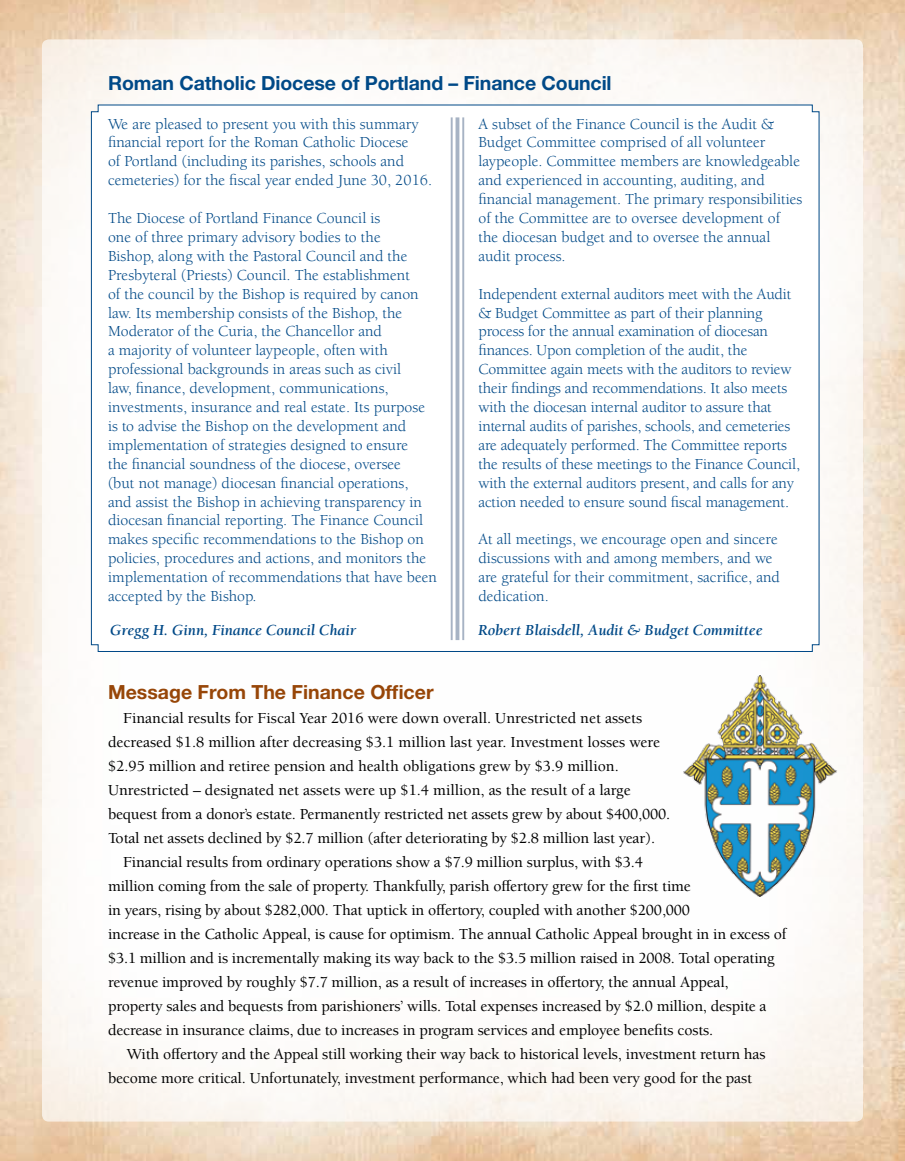
<style>
.page{position:relative;width:905px;height:1161px;background:#fff}
.page>*{position:absolute;margin:0;border:0;box-sizing:border-box;transform-origin:0 0}
.t1{font:700 19.5px "Helvetica Neue LT Pro";letter-spacing:-.005em;color:#004987}
.t2{font:700 19.5px "Helvetica Neue LT Pro";color:#974608}
.t3{font:15.75px/18.9px "Berkeley Pro";color:#004987}
.t4{font:500 15.75px "Berkeley Pro";letter-spacing:-.01em;color:#000}
.t5{font:italic 700 15.75px "Berkeley Pro";letter-spacing:-.005em;color:#004987}
</style>
<div class="page">
<svg style="left:91px;top:104px;width:728px;height:548px"></svg>
<hr style="left:462px;top:117px;width:2px;height:523px;background:#a7b3c4">
<svg style="left:455px;top:117px;width:4px;height:523px;background:#b2bdcc"></svg>
<hr style="left:450px;top:117px;width:2px;height:523px;background:#a7b3c4">
<img style="left:683px;top:676px;width:167px;height:220px">
<p class="t1" style="left:108px;top:71px;width:505px">Roman Catholic Diocese of Portland – Finance Council</p>
<p class="t3" style="left:108px;top:114px;width:325px">We are pleased to present you with this summary financial report for the Roman Catholic Diocese<br>of Portland (including its parishes, schools and cemeteries) for the fiscal year ended June 30, 2016.</p>
<p class="t3" style="left:108px;top:209px;width:330px">The Diocese of Portland Finance Council is<br>one of three primary advisory bodies to the<br>Bishop, along with the Pastoral Council and the Presbyteral (Priests) Council. The establishment<br>of the council by the Bishop is required by canon law. Its membership consists of the Bishop, the Moderator of the Curia, the Chancellor and<br>a majority of volunteer laypeople, often with professional backgrounds in areas such as civil<br>law, finance, development, communications, investments, insurance and real estate. Its purpose is to advise the Bishop on the development and implementation of strategies designed to ensure<br>the financial soundness of the diocese, oversee<br>(but not manage) diocesan financial operations,<br>and assist the Bishop in achieving transparency in diocesan financial reporting. The Finance Council makes specific recommendations to the Bishop on policies, procedures and actions, and monitors the implementation of recommendations that have been accepted by the Bishop.</p>
<p class="t3" style="left:478px;top:114px;width:325px">A subset of the Finance Council is the Audit &amp; Budget Committee comprised of all volunteer laypeople. Committee members are knowledgeable and experienced in accounting, auditing, and financial management. The primary responsibilities of the Committee are to oversee development of the diocesan budget and to oversee the annual audit process.</p>
<p class="t3" style="left:478px;top:284px;width:323px">Independent external auditors meet with the Audit &amp; Budget Committee as part of their planning process for the annual examination of diocesan finances. Upon completion of the audit, the Committee again meets with the auditors to review their findings and recommendations. It also meets with the diocesan internal auditor to assure that internal audits of parishes, schools, and cemeteries are adequately performed. The Committee reports the results of these meetings to the Finance Council, with the external auditors present, and calls for any action needed to ensure sound fiscal management.</p>
<p class="t3" style="left:478px;top:530px;width:303px">At all meetings, we encourage open and sincere discussions with and among members, and we are grateful for their commitment, sacrifice, and dedication.</p>
<p class="t5" style="left:110px;top:621px;width:247px">Gregg H. Ginn, Finance Council Chair</p>
<p class="t5" style="left:478px;top:621px;width:286px">Robert Blaisdell, Audit &amp; Budget Committee</p>
<p class="t2" style="left:108px;top:680px;width:327px">Message From The Finance Officer</p>
<p class="t4" style="left:123px;top:709px;width:521px">Financial results for Fiscal Year 2016 were down overall. Unrestricted net assets</p>
<p class="t4" style="left:108px;top:733px;width:553px">decreased $1.8 million after decreasing $3.1 million last year. Investment losses were</p>
<p class="t4" style="left:108px;top:757px;width:512px">$2.95 million and retiree pension and health obligations grew by $3.9 million.</p>
<p class="t4" style="left:108px;top:781px;width:524px">Unrestricted – designated net assets were up $1.4 million, as the result of a large</p>
<p class="t4" style="left:108px;top:805px;width:564px">bequest from a donor’s estate. Permanently restricted net assets grew by about $400,000.</p>
<p class="t4" style="left:108px;top:829px;width:548px">Total net assets declined by $2.7 million (after deteriorating by $2.8 million last year).</p>
<p class="t4" style="left:123px;top:853px;width:521px">Financial results from ordinary operations show a $7.9 million surplus, with $3.4</p>
<p class="t4" style="left:108px;top:877px;width:584px">million coming from the sale of property. Thankfully, parish offertory grew for the first time</p>
<p class="t4" style="left:108px;top:901px;width:583px">in years, rising by about $282,000. That uptick in offertory, coupled with another $200,000</p>
<p class="t4" style="left:108px;top:925px;width:679px">increase in the Catholic Appeal, is cause for optimism. The annual Catholic Appeal brought in in excess of</p>
<p class="t4" style="left:108px;top:949px;width:668px">$3.1 million and is incrementally making its way back to the $3.5 million raised in 2008. Total operating</p>
<p class="t4" style="left:108px;top:973px;width:622px">revenue improved by roughly $7.7 million, as a result of increases in offertory, the annual Appeal,</p>
<p class="t4" style="left:108px;top:997px;width:660px">property sales and bequests from parishioners’ wills. Total expenses increased by $2.0 million, despite a</p>
<p class="t4" style="left:108px;top:1021px;width:606px">decrease in insurance claims, due to increases in program services and employee benefits costs.</p>
<p class="t4" style="left:127px;top:1045px;width:640px">With offertory and the Appeal still working their way back to historical levels, investment return has</p>
<p class="t4" style="left:108px;top:1069px;width:645px">become more critical. Unfortunately, investment performance, which had been very good for the past</p>
</div>
